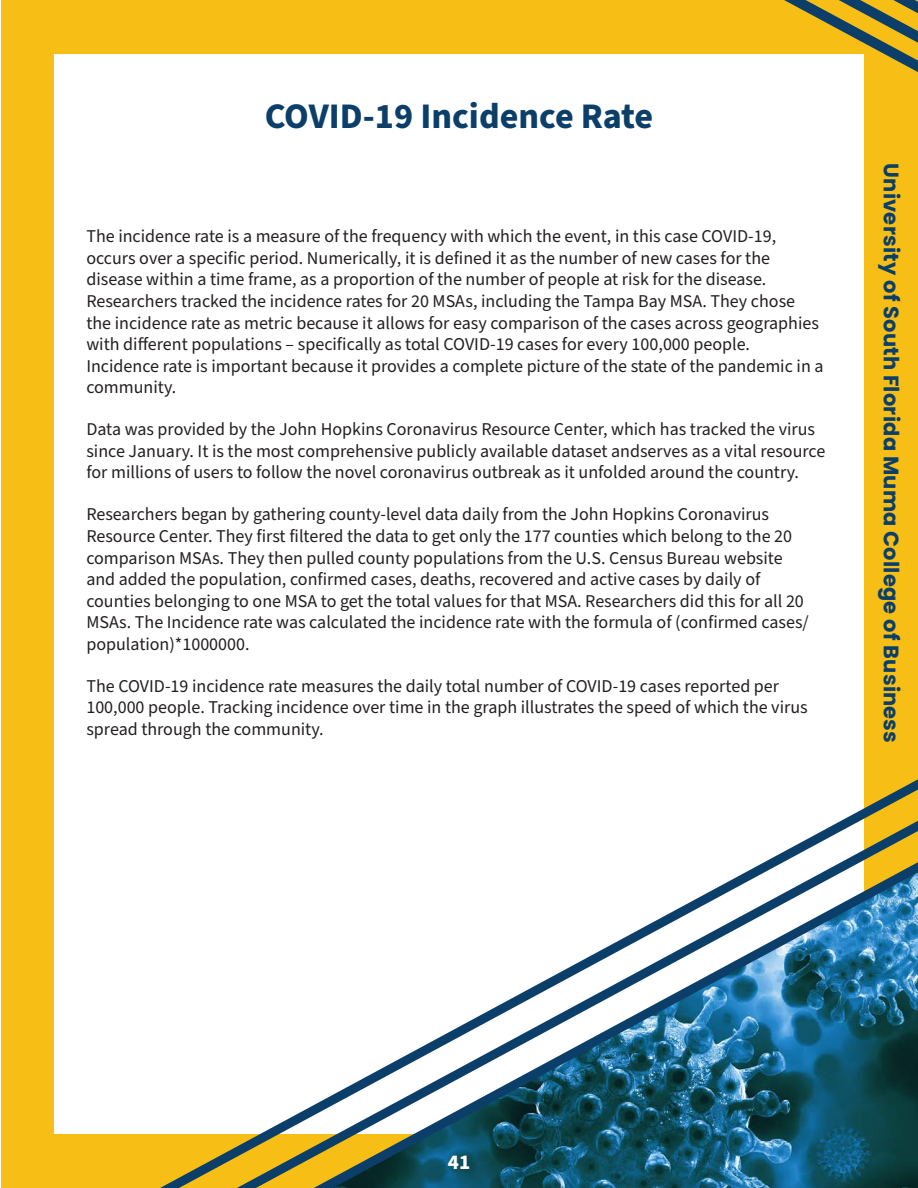
<style>
.page{position:relative;width:918px;height:1188px;background:#fff}
.page>*{position:absolute;margin:0;border:0;box-sizing:border-box;transform-origin:0 0}
.t1{font:700 36px "Source Sans Pro";color:#0b3f69}
.t2{font:700 21px "Poppins";letter-spacing:.01em;color:#0b3f69}
.t3{font:700 21px "Source Sans Pro";color:#fff}
.t4{font:18px/21.6px "Source Sans Pro";color:#231f20}
</style>
<div class="page">
<div style="left:2px;top:0;width:916px;height:1188px;background:#f7be16"></div>
<div style="left:54px;top:54px;width:810px;height:1080px;background:#fff"></div>
<svg style="left:784px;top:0;width:134px;height:72px"></svg>
<svg style="left:160px;top:779px;width:758px;height:409px"></svg>
<p class="t1" style="left:265px;top:92px;width:390px">COVID-19 Incidence Rate</p>
<p class="t4" style="left:86px;top:226px;width:739px">The incidence rate is a measure of the frequency with which the event, in this case COVID-19, occurs over a specific period. Numerically, it is defined it as the number of new cases for the disease within a time frame, as a proportion of the number of people at risk for the disease.<br>Researchers tracked the incidence rates for 20 MSAs, including the Tampa Bay MSA. They chose the incidence rate as metric because it allows for easy comparison of the cases across geographies with different populations – specifically as total COVID-19 cases for every 100,000 people.<br>Incidence rate is important because it provides a complete picture of the state of the pandemic in a community.</p>
<p class="t4" style="left:86px;top:419px;width:740px">Data was provided by the John Hopkins Coronavirus Resource Center, which has tracked the virus since January. It is the most comprehensive publicly available dataset andserves as a vital resource for millions of users to follow the novel coronavirus outbreak as it unfolded around the country.</p>
<p class="t4" style="left:86px;top:504px;width:724px">Researchers began by gathering county-level data daily from the John Hopkins Coronavirus Resource Center. They first filtered the data to get only the 177 counties which belong to the 20 comparison MSAs. They then pulled county populations from the U.S. Census Bureau website and added the population, confirmed cases, deaths, recovered and active cases by daily of counties belonging to one MSA to get the total values for that MSA. Researchers did this for all 20<br>MSAs. The Incidence rate was calculated the incidence rate with the formula of (confirmed cases/ population)*1000000.</p>
<p class="t4" style="left:86px;top:676px;width:723px">The COVID-19 incidence rate measures the daily total number of COVID-19 cases reported per<br>100,000 people. Tracking incidence over time in the graph illustrates the speed of which the virus spread through the community.</p>
<p class="t2" style="left:903px;top:163px;width:581px;rotate:90deg">University of South Florida Muma College of Business</p>
<p class="t3" style="left:448px;top:1148px;width:24px">41</p>
</div>
